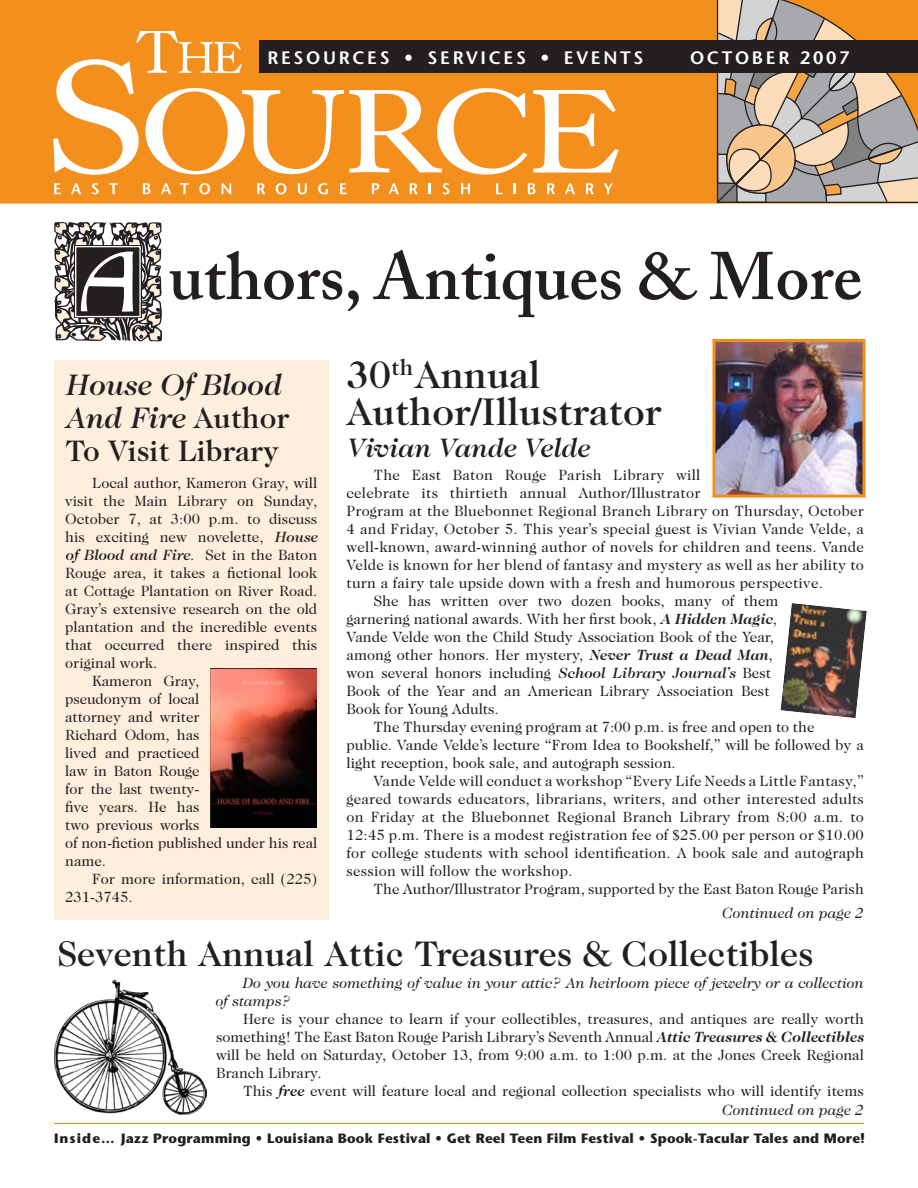
<style>
.page{position:relative;width:918px;height:1188px;background:#fff}
.page>*{position:absolute;margin:0;border:0;box-sizing:border-box;transform-origin:0 0}
.t1{font:600 66.6px "Adobe Caslon";color:#231f20}
.t2{font:500 39px/37.5px "Caslon Two Twenty Four";color:#231f20}
.t3{font:500 36px "Caslon Two Twenty Four";color:#231f20}
.t4{font:500 30px/33px "Caslon Two Twenty Four";color:#231f20}
.t5{font:italic 500 27px "Caslon Two Twenty Four";color:#231f20}
.t6{font:600 18px "Stone Sans";letter-spacing:.15em;color:#fff}
.t7{font:15px/18px "Caslon Two Twenty Four";color:#231f20;text-align:justify}
.t8{font:italic 15px/18px "Caslon Two Twenty Four";color:#231f20}
.t9{font:italic 500 15px "Caslon Two Twenty Four";color:#231f20}
.t10{font:700 13.5px "Stone Sans";letter-spacing:.015em;color:#231f20}
.s1{font-style:italic}
.s2{font-weight:500;font-style:italic}
.s3{font-weight:400;font-style:normal}
.s4{font-weight:700;font-style:italic}
.s5{font-family:"Times New Roman"}
</style>
<div class="page">
<div style="left:54px;top:360px;width:274px;height:559px;background:#fdeedd"></div>
<div style="left:0;top:0;width:714px;height:204px;background:#f38f1d"></div>
<svg style="left:53px;top:31px;width:474px;height:144px"></svg>
<svg style="left:533px;top:90px;width:86px;height:83px"></svg>
<svg style="left:714px;top:0;width:204px;height:204px;background:#c1a88b"></svg>
<div style="left:259px;top:41px;width:659px;height:32px;background:#231f20"></div>
<svg style="left:54px;top:183px;width:7px;height:11px"></svg>
<svg style="left:71px;top:183px;width:10px;height:11px"></svg>
<svg style="left:92px;top:183px;width:7px;height:11px"></svg>
<svg style="left:109px;top:183px;width:9px;height:11px"></svg>
<svg style="left:143px;top:183px;width:8px;height:11px"></svg>
<svg style="left:161px;top:183px;width:10px;height:11px"></svg>
<svg style="left:180px;top:183px;width:9px;height:11px"></svg>
<svg style="left:199px;top:183px;width:11px;height:11px"></svg>
<svg style="left:222px;top:183px;width:9px;height:11px"></svg>
<svg style="left:257px;top:183px;width:8px;height:11px"></svg>
<svg style="left:276px;top:183px;width:11px;height:11px"></svg>
<svg style="left:298px;top:183px;width:9px;height:11px"></svg>
<svg style="left:318px;top:183px;width:10px;height:11px"></svg>
<svg style="left:340px;top:183px;width:7px;height:11px"></svg>
<svg style="left:372px;top:183px;width:7px;height:11px"></svg>
<svg style="left:389px;top:183px;width:10px;height:11px"></svg>
<svg style="left:410px;top:183px;width:8px;height:11px"></svg>
<svg style="left:429px;top:183px;width:2px;height:11px"></svg>
<svg style="left:442px;top:183px;width:7px;height:11px"></svg>
<svg style="left:461px;top:183px;width:9px;height:11px"></svg>
<svg style="left:496px;top:183px;width:7px;height:11px"></svg>
<svg style="left:514px;top:183px;width:2px;height:11px"></svg>
<svg style="left:528px;top:183px;width:8px;height:11px"></svg>
<svg style="left:547px;top:183px;width:8px;height:11px"></svg>
<svg style="left:565px;top:183px;width:10px;height:11px"></svg>
<svg style="left:586px;top:183px;width:8px;height:11px"></svg>
<svg style="left:604px;top:183px;width:9px;height:11px"></svg>
<hr style="left:54px;top:1123px;width:810px;height:1px;background:#f38f1d">
<img style="left:54px;top:980px;width:153px;height:135px">
<img style="left:716px;top:343px;width:146px;height:151px">
<div style="left:712px;top:339px;width:154px;height:159px;border:3px solid #f38f1d"></div>
<img style="left:780px;top:603px;width:87px;height:115px">
<svg style="left:54px;top:222px;width:108px;height:119px"></svg>
<div style="left:75px;top:246px;width:66px;height:71px;border:1px solid #fff"></div>
<img style="left:210px;top:668px;width:106px;height:160px">
<p class="t6" style="left:267px;top:47px;width:409px">RESOURCES • SERVICES • EVENTSO</p>
<p class="t6" style="left:707px;top:47px;width:144px">CTOBER 2007</p>
<h1 class="t1" style="left:169px;top:236px;width:695px">uthors, Antiques &amp; More</h1>
<h3 class="t4" style="left:65px;top:368px;width:225px"><span class="s1">House Of Blood<br>And Fire</span> Author<br>To Visit Library</h3>
<p class="t7" style="left:92px;top:474px;width:226px">Local author, Kameron Gray, will</p>
<p class="t7" style="left:65px;top:492px;width:254px">visit the Main Library on Sunday,</p>
<p class="t7" style="left:65px;top:510px;width:253px">October 7, at 3:00 p.m. to discuss</p>
<p class="t7" style="left:65px;top:528px;width:254px">his exciting new novelette, <span class="s2">House</span></p>
<p class="t9" style="left:65px;top:547px;width:253px">of Blood and Fire<span class="s3">. Set in the Baton</span></p>
<p class="t7" style="left:65px;top:564px;width:254px">Rouge area, it takes a fictional look</p>
<p class="t7" style="left:65px;top:582px;width:253px">at Cottage Plantation on River Road.</p>
<p class="t7" style="left:65px;top:600px;width:253px">Gray’s extensive research on the old</p>
<p class="t7" style="left:65px;top:618px;width:253px">plantation and the incredible events</p>
<p class="t7" style="left:65px;top:636px;width:253px">that occurred there inspired this</p>
<p class="t7" style="left:65px;top:654px;width:94px">original work.</p>
<p class="t7" style="left:92px;top:672px;width:109px">Kameron Gray,</p>
<p class="t7" style="left:65px;top:690px;width:136px">pseudonym of local</p>
<p class="t7" style="left:65px;top:708px;width:136px">attorney and writer</p>
<p class="t7" style="left:65px;top:726px;width:136px">Richard Odom, has</p>
<p class="t7" style="left:65px;top:744px;width:136px">lived and practiced</p>
<p class="t7" style="left:65px;top:762px;width:136px">law in Baton Rouge</p>
<p class="t7" style="left:65px;top:780px;width:136px">for the last twenty-</p>
<p class="t7" style="left:65px;top:798px;width:136px">five years. He has</p>
<p class="t7" style="left:65px;top:816px;width:136px">two previous works</p>
<p class="t7" style="left:65px;top:834px;width:253px">of non-fiction published under his real</p>
<p class="t7" style="left:65px;top:852px;width:42px">name.</p>
<p class="t7" style="left:92px;top:870px;width:227px">For more information, call (225)</p>
<p class="t7" style="left:65px;top:888px;width:69px">231-3745.</p>
<h2 class="t2" style="left:346px;top:355px;width:316px">30<sup>th</sup>Annual<br>Author/Illustrator</h2>
<h3 class="t5" style="left:346px;top:433px;width:245px">Vivian Vande Velde</h3>
<p class="t7" style="left:374px;top:466px;width:328px">The East Baton Rouge Parish Library will</p>
<p class="t7" style="left:346px;top:484px;width:356px">celebrate its thirtieth annual Author/Illustrator</p>
<p class="t7" style="left:346px;top:502px;width:519px">Program at the Bluebonnet Regional Branch Library on Thursday, October</p>
<p class="t7" style="left:346px;top:520px;width:519px">4 and Friday, October 5. This year’s special guest is Vivian Vande Velde, a</p>
<p class="t7" style="left:346px;top:538px;width:519px">well-known, award-winning author of novels for children and teens. Vande</p>
<p class="t7" style="left:346px;top:556px;width:519px">Velde is known for her blend of fantasy and mystery as well as her ability to</p>
<p class="t7" style="left:346px;top:574px;width:478px">turn a fairy tale upside down with a fresh and humorous perspective.</p>
<p class="t7" style="left:374px;top:592px;width:407px">She has written over two dozen books, many of them</p>
<p class="t7" style="left:346px;top:610px;width:432px">garnering national awards. With her first book, <span class="s4">A Hidden Magic</span>,</p>
<p class="t7" style="left:347px;top:628px;width:429px">Vande Velde won the Child Study Association Book of the Year,</p>
<p class="t7" style="left:347px;top:646px;width:428px">among other honors. Her mystery, <span class="s4">Never Trust a Dead Man</span>,</p>
<p class="t7" style="left:347px;top:664px;width:426px">won several honors including <span class="s2">School Library Journal’s</span> Best</p>
<p class="t7" style="left:347px;top:682px;width:425px">Book of the Year and an American Library Association Best</p>
<p class="t7" style="left:347px;top:700px;width:154px">Book for Young Adults.</p>
<p class="t7" style="left:374px;top:718px;width:443px">The Thursday evening program at 7:00 p.m. is free and open to the</p>
<p class="t7" style="left:347px;top:736px;width:519px">public. Vande Velde’s lecture “From Idea to Bookshelf,” will be followed by a</p>
<p class="t7" style="left:347px;top:754px;width:331px">light reception, book sale, and autograph session.</p>
<p class="t7" style="left:374px;top:772px;width:492px">Vande Velde will conduct a workshop “Every Life Needs a Little Fantasy,”</p>
<p class="t7" style="left:346px;top:790px;width:519px">geared towards educators, librarians, writers, and other interested adults</p>
<p class="t7" style="left:346px;top:808px;width:519px">on Friday at the Bluebonnet Regional Branch Library from 8:00 a.m. to</p>
<p class="t7" style="left:346px;top:826px;width:519px">12:45 p.m. There is a modest registration fee of <span class="s5">$</span>25.00 per person or <span class="s5">$</span>10.00</p>
<p class="t7" style="left:347px;top:844px;width:519px">for college students with school identification. A book sale and autograph</p>
<p class="t7" style="left:347px;top:862px;width:228px">session will follow the workshop.</p>
<p class="t7" style="left:374px;top:880px;width:492px">The Author/Illustrator Program, supported by the East Baton Rouge Parish</p>
<p class="t8" style="left:723px;top:904px;width:143px">Continued on page 2</p>
<h3 class="t3" style="left:57px;top:933px;width:758px">Seventh Annual Attic Treasures &amp; Collectibles</h3>
<p class="t8" style="left:216px;top:974px;width:650px;text-indent:27px">Do you have something of value in your attic? An heirloom piece of jewelry or a collection of stamps?</p>
<p class="t7" style="left:216px;top:1010px;width:650px;text-indent:27px">Here is your chance to learn if your collectibles, treasures, and antiques are really worth something! The East Baton Rouge Parish Library’s Seventh Annual <span class="s4">Attic Treasures &amp; Collectibles </span>will be held on Saturday, October 13, from 9:00 a.m. to 1:00 p.m. at the Jones Creek Regional Branch Library.</p>
<p class="t7" style="left:243px;top:1082px;width:622px">This <span class="s4">free</span> event will feature local and regional collection specialists who will identify items</p>
<p class="t8" style="left:723px;top:1100px;width:143px">Continued on page 2</p>
<p class="t10" style="left:54px;top:1130px;width:813px">Inside… Jazz Programming • Louisiana Book Festival • Get Reel Teen Film Festival • Spook-Tacular Tales and More!</p>
</div>
